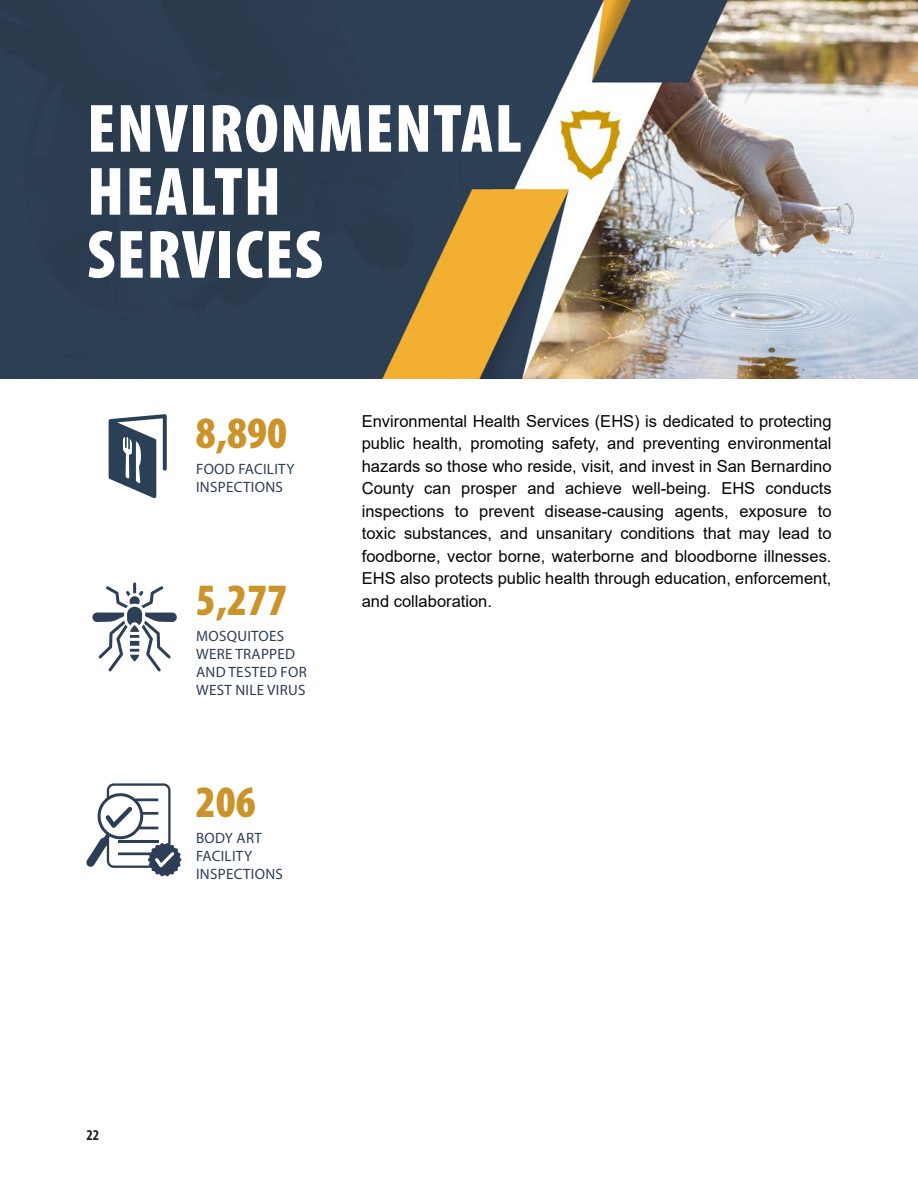
<style>
.page{position:relative;width:918px;height:1188px;background:#fff}
.page>*{position:absolute;margin:0;border:0;box-sizing:border-box;transform-origin:0 0}
.t1{font:900 condensed 69px "Myriad Pro";letter-spacing:.02em;color:#fff}
.t2{font:900 condensed 45px "Myriad Pro";color:#cc932a}
.t3{font:16.5px/22.5px "Arial";color:#040503;text-align:justify}
.t4{font:15px/18px "Myriad Pro";letter-spacing:.02em;color:#2c3e55}
.t5{font:700 condensed 15px "Myriad Pro";color:#231f20}
</style>
<div class="page">
<img style="left:0;top:0;width:918px;height:378px">
<svg style="left:92px;top:582px;width:85px;height:89px"></svg>
<svg style="left:86px;top:783px;width:95px;height:94px"></svg>
<hr style="left:118px;top:840px;width:40px;height:3px;background:#2c3e55">
<svg style="left:109px;top:414px;width:58px;height:84px"></svg>
<p class="t1" style="left:87px;top:84px;width:436px">ENVIRONMENTAL</p>
<p class="t1" style="left:87px;top:147px;width:195px">HEALTH</p>
<p class="t1" style="left:87px;top:210px;width:237px">SERVICES</p>
<p class="t2" style="left:196px;top:404px;width:93px">8,890</p>
<p class="t4" style="left:196px;top:460px;width:100px">FOOD FACILITY<br>INSPECTIONS</p>
<p class="t2" style="left:196px;top:571px;width:93px">5,277</p>
<p class="t4" style="left:196px;top:627px;width:112px">MOSQUITOES<br>WERE TRAPPED<br>AND TESTED FOR<br>WEST NILE VIRUS</p>
<p class="t2" style="left:196px;top:773px;width:61px">206</p>
<p class="t4" style="left:196px;top:829px;width:67px">BODY ART<br>FACILITY</p>
<p class="t4" style="left:196px;top:865px;width:88px">INSPECTIONS</p>
<p class="t3" style="left:362px;top:410px;width:471px">Environmental Health Services (EHS) is dedicated to protecting public health, promoting safety, and preventing environmental hazards so those who reside, visit, and invest in San Bernardino County can prosper and achieve well-being. EHS conducts inspections to prevent disease-causing agents, exposure to toxic substances, and unsanitary conditions that may lead to foodborne, vector borne, waterborne and bloodborne illnesses.<br>EHS also protects public health through education, enforcement, and collaboration.</p>
<p class="t5" style="left:86px;top:1125px;width:14px">22</p>
</div>
